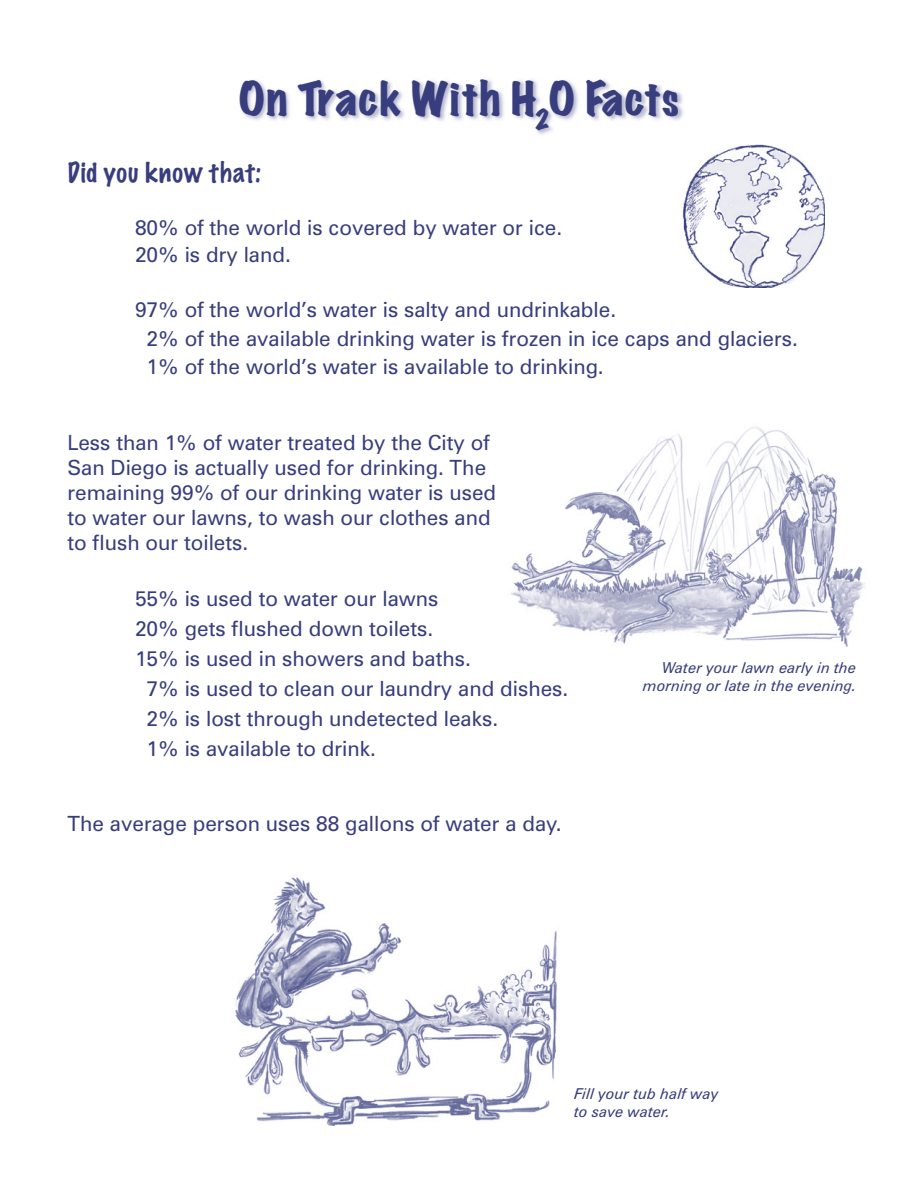
<style>
.page{position:relative;width:918px;height:1188px;background:#fff}
.page>*{position:absolute;margin:0;border:0;box-sizing:border-box;transform-origin:0 0}
.t1{font:expanded 42px "Marker Felt";letter-spacing:.03em;color:#383e7d}
.t2{font:100 25.5px "Marker Felt";letter-spacing:.045em;color:#383e7d}
.t3{font:21px/25.2px "Zurich BT";color:#383e7d}
.t4{font:italic 15px/18px "Zurich BT";color:#383e7d}
</style>
<div class="page">
<img style="left:240px;top:79px;width:444px;height:56px">
<img style="left:683px;top:144px;width:142px;height:144px">
<img style="left:235px;top:877px;width:322px;height:249px">
<img style="left:511px;top:427px;width:354px;height:220px">
<h1 class="t1" style="left:239px;top:76px;width:442px">On Track With H<sub>2</sub>O Facts</h1>
<p class="t2" style="left:68px;top:160px;width:195px">Did you know that:</p>
<p class="t3" style="left:135px;top:213px;width:429px;line-height:27px">80% of the world is covered by water or ice.<br>20% is dry land.</p>
<p class="t3" style="left:147px;top:295px;width:653px;line-height:28.5px;text-indent:-12px">97% of the world’s water is salty and undrinkable.<br>2% of the available drinking water is frozen in ice caps and glaciers.<br>1% of the world’s water is available to drinking.</p>
<p class="t3" style="left:68px;top:429px;width:430px">Less than 1% of water treated by the City of San Diego is actually used for drinking. The remaining 99% of our drinking water is used to water our lawns, to wash our clothes and to flush our toilets.</p>
<p class="t3" style="left:135px;top:585px;width:305px">55% is used to water our lawns</p>
<p class="t3" style="left:135px;top:615px;width:300px">20% gets flushed down toilets.</p>
<p class="t3" style="left:135px;top:645px;width:337px">15% is used in showers and baths.</p>
<p class="t3" style="left:147px;top:675px;width:423px">7% is used to clean our laundry and dishes.</p>
<p class="t3" style="left:147px;top:705px;width:353px">2% is lost through undetected leaks.</p>
<p class="t3" style="left:147px;top:735px;width:231px">1% is available to drink.</p>
<p class="t3" style="left:67px;top:811px;width:496px">The average person uses 88 gallons of water a day.</p>
<p class="t4" style="left:643px;top:659px;width:215px;text-align:right">Water your lawn early in the morning or late in the evening.</p>
<p class="t4" style="left:574px;top:1084px;width:146px">Fill your tub half way to save water.</p>
</div>
